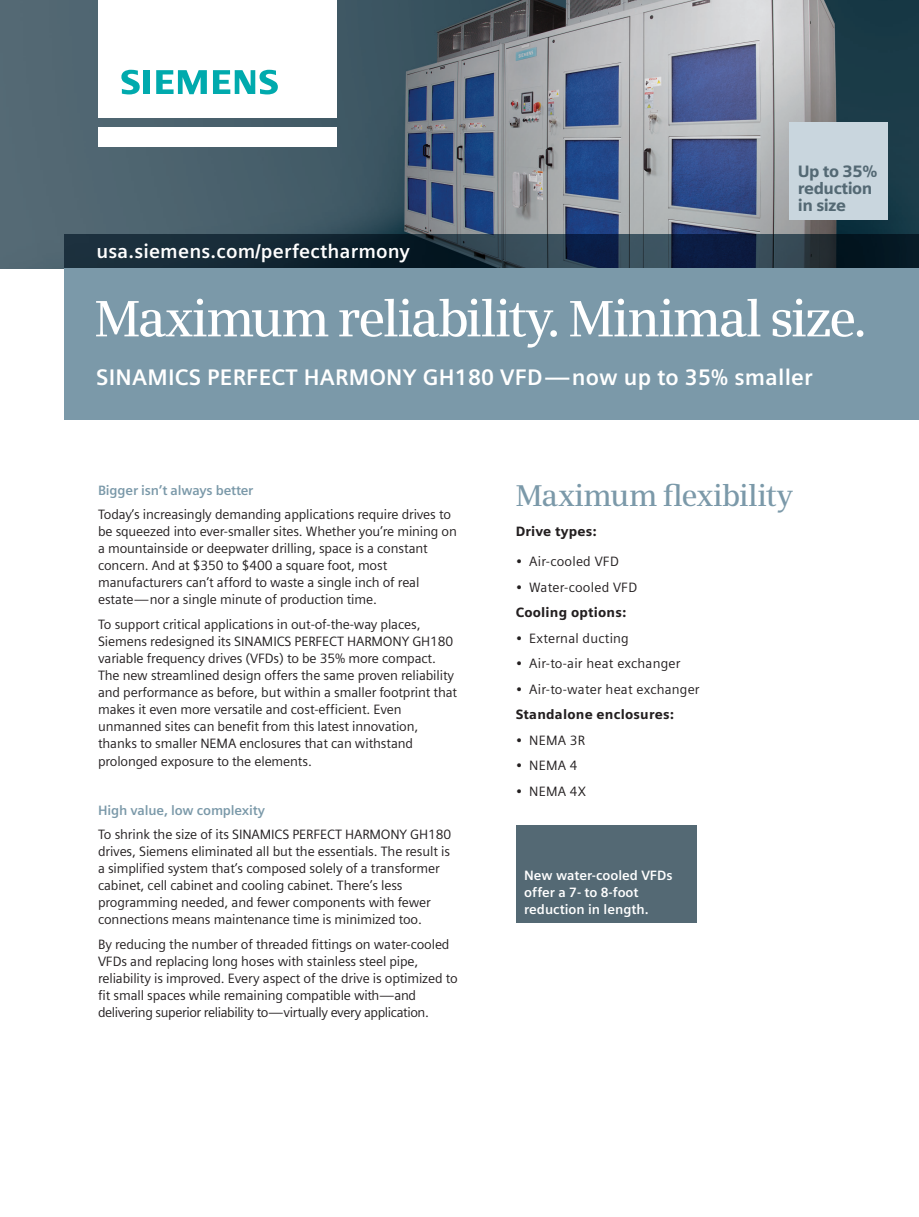
<style>
.page{position:relative;width:919px;height:1217px;background:#fff}
.page>*{position:absolute;margin:0;border:0;box-sizing:border-box;transform-origin:0 0}
.si_Headline__36pt_15{font:600 51px "Siemens Serif";letter-spacing:-.04em;color:#fff}
.si_Sidebar_Headline{font:600 30px "Siemens Serif";letter-spacing:-.02em;color:#7b99a9}
.si_Subline__15pt_6_5{font:700 22.5px "Siemens Sans";letter-spacing:.01em;color:#fff}
.si_URL__13pt_5mm{font:700 19.5px "Siemens Sans";letter-spacing:.01em;color:#fff}
.si_Box_Text{font:900 16.5px/17px "Siemens Sans";letter-spacing:-.025em;color:#546974}
.si_Copy___9pt_4mm{font:13.5px/17px "Siemens Sans";letter-spacing:-.01em;color:#231f20}
.si_Copy___9pt_4mm-2{font:13.5px "Siemens Sans";letter-spacing:.015em;color:#231f20}
.si_Box_Text-2{font:700 13.5px/17px "Siemens Sans";color:#fff}
.si_Subhead___9pt_4mm{font:700 13.5px "Siemens Sans";letter-spacing:-.01em;color:#7b99a9}
.si_Sidebar_Bulleted{font:900 13.5px "Siemens Sans";letter-spacing:.015em;color:#231f20}
.si_Sidebar_Headline-2{font:900 13.5px "Siemens Sans";letter-spacing:.015em;color:#231f20}
</style>
<div class="page">
<img style="left:0;top:0;width:918px;height:268px">
<div style="left:98px;top:127px;width:238px;height:19px;background:#fff"></div>
<div style="left:98px;top:0;width:238px;height:118px;background:#fff"></div>
<svg style="left:121px;top:70px;width:19px;height:24px"></svg>
<div style="left:143px;top:70px;width:7px;height:24px;background:#00aaad"></div>
<svg style="left:156px;top:70px;width:51px;height:24px"></svg>
<svg style="left:213px;top:70px;width:65px;height:24px"></svg>
<svg style="left:64px;top:234px;width:854px;height:34px;background:#192b3b"></svg>
<div style="left:64px;top:268px;width:854px;height:151px;background:#7b99a9"></div>
<div style="left:515px;top:824px;width:181px;height:98px;background:#546974"></div>
<div style="left:789px;top:122px;width:98px;height:98px;background:#c9d6de"></div>
<p class="si_Box_Text" style="left:797px;top:163px;width:81px">Up to 35% reduction in size</p>
<p class="si_URL__13pt_5mm" style="left:96px;top:240px;width:315px">usa.siemens.com/perfectharmony</p>
<p class="si_Headline__36pt_15" style="left:95px;top:289px;width:774px">Maximum reliability. Minimal size.</p>
<p class="si_Subline__15pt_6_5" style="left:96px;top:364px;width:718px">SINAMICS PERFECT HARMONY GH180 VFD—now up to 35% smaller</p>
<p class="si_Subhead___9pt_4mm" style="left:98px;top:482px;width:157px">Bigger isn’t always better</p>
<p class="si_Copy___9pt_4mm" style="left:98px;top:505px;width:360px">Today’s increasingly demanding applications require drives to be squeezed into ever-smaller sites. Whether you’re mining on a mountainside or deepwater drilling, space is a constant concern. And at $350 to $400 a square foot, most manufacturers can’t afford to waste a single inch of real estate—nor a single minute of production time.</p>
<p class="si_Copy___9pt_4mm" style="left:98px;top:616px;width:360px">To support critical applications in out-of-the-way places, Siemens redesigned its SINAMICS PERFECT HARMONY GH180 variable frequency drives (VFDs) to be 35% more compact.<br>The new streamlined design offers the same proven reliability and performance as before, but within a smaller footprint that makes it even more versatile and cost-efficient. Even unmanned sites can benefit from this latest innovation, thanks to smaller NEMA enclosures that can withstand prolonged exposure to the elements.</p>
<p class="si_Subhead___9pt_4mm" style="left:98px;top:802px;width:168px">High value, low complexity</p>
<p class="si_Copy___9pt_4mm" style="left:98px;top:825px;width:354px">To shrink the size of its SINAMICS PERFECT HARMONY GH180 drives, Siemens eliminated all but the essentials. The result is a simplified system that’s composed solely of a transformer cabinet, cell cabinet and cooling cabinet. There’s less programming needed, and fewer components with fewer connections means maintenance time is minimized too.</p>
<p class="si_Copy___9pt_4mm" style="left:98px;top:935px;width:361px">By reducing the number of threaded fittings on water-cooled VFDs and replacing long hoses with stainless steel pipe, reliability is improved. Every aspect of the drive is optimized to fit small spaces while remaining compatible with—and delivering superior reliability to—virtually every application.</p>
<p class="si_Sidebar_Headline" style="left:515px;top:478px;width:279px">Maximum flexibility</p>
<p class="si_Sidebar_Headline-2" style="left:515px;top:523px;width:82px">Drive types:</p>
<p class="si_Copy___9pt_4mm-2" style="left:515px;top:553px;width:105px">• Air-cooled VFD</p>
<p class="si_Copy___9pt_4mm-2" style="left:515px;top:579px;width:123px">• Water-cooled VFD</p>
<p class="si_Sidebar_Bulleted" style="left:515px;top:604px;width:112px">Cooling options:</p>
<p class="si_Copy___9pt_4mm-2" style="left:515px;top:630px;width:115px">• External ducting</p>
<p class="si_Copy___9pt_4mm-2" style="left:515px;top:655px;width:166px">• Air-to-air heat exchanger</p>
<p class="si_Copy___9pt_4mm-2" style="left:515px;top:681px;width:185px">• Air-to-water heat exchanger</p>
<p class="si_Sidebar_Bulleted" style="left:515px;top:706px;width:160px">Standalone enclosures:</p>
<p class="si_Copy___9pt_4mm" style="left:515px;top:731px;width:71px">• NEMA 3R</p>
<p class="si_Copy___9pt_4mm" style="left:515px;top:757px;width:64px">• NEMA 4</p>
<p class="si_Copy___9pt_4mm" style="left:515px;top:782px;width:72px">• NEMA 4X</p>
<p class="si_Box_Text-2" style="left:524px;top:866px;width:150px">New water-cooled VFDs offer a 7- to 8-foot reduction in length.</p>
</div>
